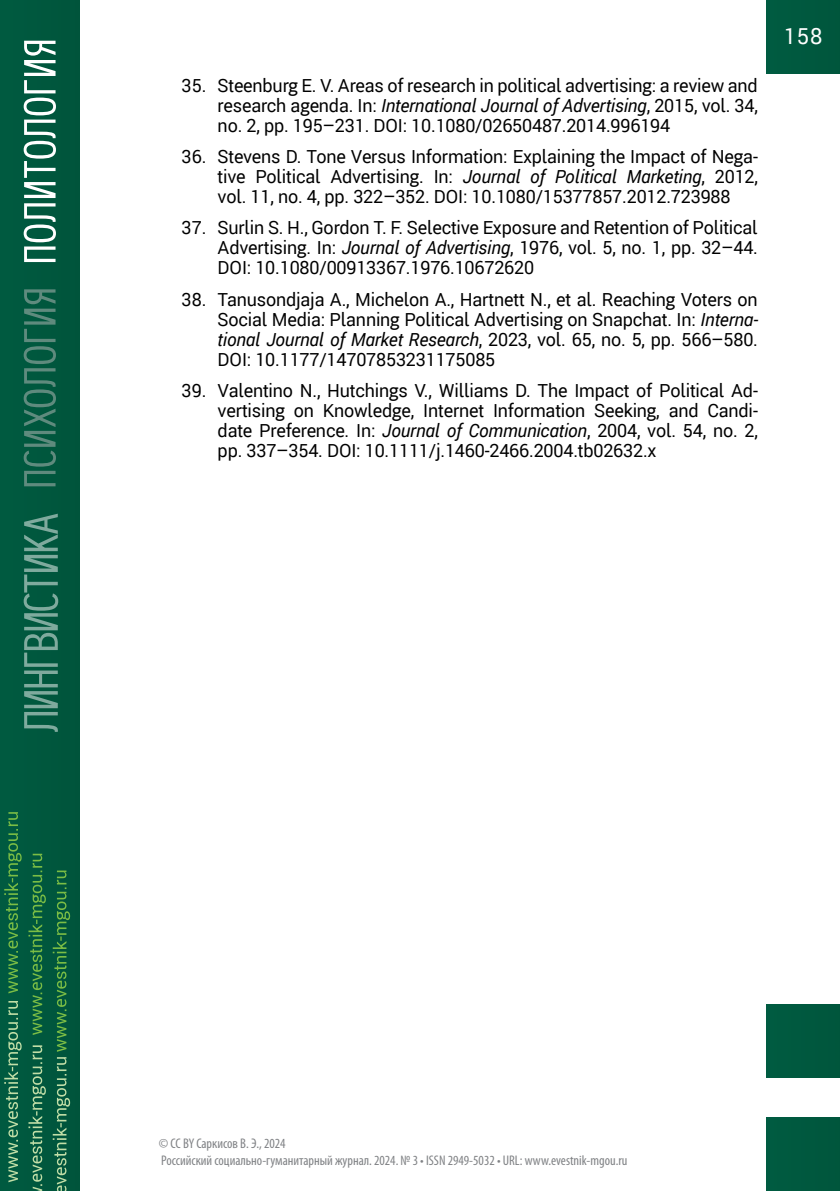
<style>
.page{position:relative;width:840px;height:1191px;background:#fff}
.page>*{position:absolute;margin:0;border:0;box-sizing:border-box;transform-origin:0 0}
.t1{font:22px "Roberto Sans";color:#fff}
.Литература{font:18px/20px "Roberto Sans";letter-spacing:-.01em;color:#000;text-align:justify}
.t2{font:condensed 14px/16.8px "Myriad Pro";color:#808285}
.s1{font-style:italic}
</style>
<div class="page">
<div style="left:0;top:0;width:79px;height:1191px;background:#00573d"></div>
<div style="left:766px;top:0;width:73px;height:74px;background:#00583f"></div>
<svg style="left:4px;top:1001px;width:18px;height:181px"></svg>
<svg style="left:4px;top:812px;width:18px;height:181px"></svg>
<svg style="left:28px;top:853px;width:18px;height:182px"></svg>
<svg style="left:53px;top:870px;width:17px;height:181px"></svg>
<svg style="left:28px;top:1045px;width:18px;height:146px"></svg>
<svg style="left:53px;top:1057px;width:17px;height:134px"></svg>
<svg style="left:24px;top:41px;width:32px;height:221px"></svg>
<svg style="left:24px;top:289px;width:32px;height:197px"></svg>
<div style="left:766px;top:1004px;width:73px;height:73px;background:#00583f"></div>
<div style="left:766px;top:1117px;width:73px;height:74px;background:#00583f"></div>
<svg style="left:24px;top:513px;width:34px;height:219px"></svg>
<p class="Литература" style="left:217px;top:74px;width:541px;text-indent:-36px">35. Steenburg E. V. Areas of research in political advertising: a review and research agenda. In: <span class="s1">International Journal of Advertising</span>, 2015, vol. 34, no. 2, pp. 195–231. DOI: 10.1080/02650487.2014.996194</p>
<p class="Литература" style="left:217px;top:145px;width:541px;text-indent:-36px">36. Stevens D. Tone Versus Information: Explaining the Impact of Nega&shy;tive Political Advertising. In: <span class="s1">Journal of Political Marketing</span>, 2012, vol. 11, no. 4, pp. 322–352. DOI: 10.1080/15377857.2012.723988</p>
<p class="Литература" style="left:217px;top:216px;width:541px;text-indent:-36px">37. Surlin S. H., Gordon T. F. Selective Exposure and Retention of Political Advertising. In: <span class="s1">Journal of Advertising</span>, 1976, vol. 5, no. 1, pp. 32–44.<br>DOI: 10.1080/00913367.1976.10672620</p>
<p class="Литература" style="left:217px;top:288px;width:541px;text-indent:-36px">38. Tanusondjaja A., Michelon A., Hartnett N., et al. Reaching Voters on Social Media: Planning Political Advertising on Snapchat. In: <span class="s1">Interna&shy;tional Journal of Market Research</span>, 2023, vol. 65, no. 5, pp. 566–580.<br>DOI: 10.1177/14707853231175085</p>
<p class="Литература" style="left:217px;top:379px;width:541px;text-indent:-36px">39. Valentino N., Hutchings V., Williams D. The Impact of Political Ad&shy;vertising on Knowledge, Internet Information Seeking, and Candi&shy;date Preference. In: <span class="s1">Journal of Communication</span>, 2004, vol. 54, no. 2, pp. 337–354. DOI: 10.1111/j.1460-2466.2004.tb02632.x</p>
<p class="t1" style="left:783px;top:19px;width:40px">158</p>
<p class="t2" style="left:159px;top:1134px;width:469px">© CC BY Саркисов В. Э., 2024<br>Российский социально-гуманитарный журнал. 2024. № 3 • ISSN 2949-5032 • URL: www.evestnik-mgou.ru</p>
</div>
